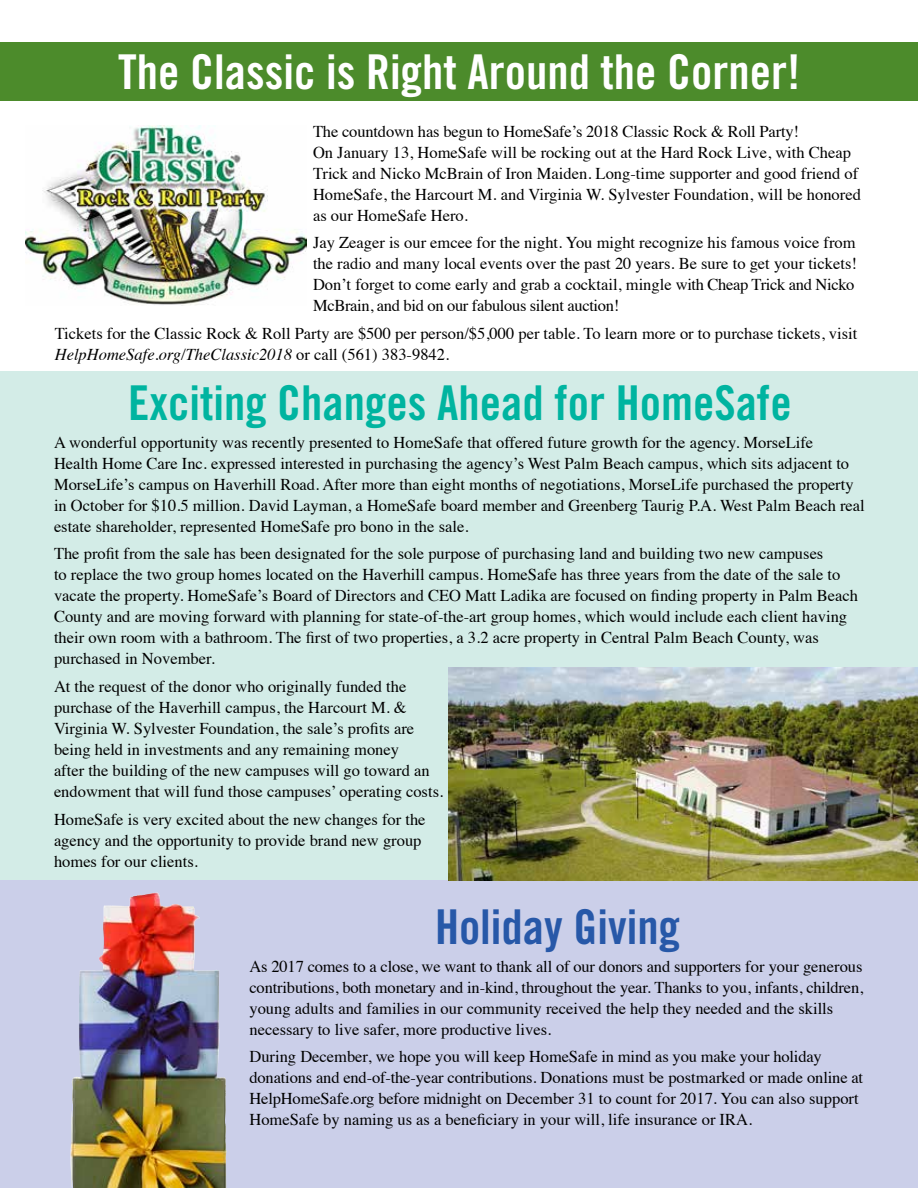
<style>
.page{position:relative;width:918px;height:1188px;background:#fff}
.page>*{position:absolute;margin:0;border:0;box-sizing:border-box;transform-origin:0 0}
.t1{font:48px "Trade Gothic Bold Cond Twenty";color:#fff}
.t2{font:48px "Trade Gothic Bold Cond Twenty";color:#00b4a0}
.t3{font:48px "Trade Gothic Bold Cond Twenty";color:#2758a8}
.t4{font:16.5px/21px "Times";color:#000}
.s1{font-style:italic}
</style>
<div class="page">
<div style="left:0;top:371px;width:918px;height:509px;background:#d3ece7"></div>
<div style="left:0;top:880px;width:918px;height:308px;background:#cbcfe9"></div>
<img style="left:26px;top:126px;width:280px;height:179px">
<div style="left:1px;top:42px;width:917px;height:59px;background:#4c8b2b"></div>
<img style="left:448px;top:668px;width:470px;height:212px">
<img style="left:70px;top:892px;width:157px;height:296px">
<h1 class="t1" style="left:118px;top:42px;width:684px">The Classic is Right Around the Corner!</h1>
<p class="t4" style="left:313px;top:119px;width:549px">The countdown has begun to HomeSafe’s 2018 Classic Rock &amp; Roll Party!<br>On January 13, HomeSafe will be rocking out at the Hard Rock Live, with Cheap Trick and Nicko McBrain of Iron Maiden. Long-time supporter and good friend of HomeSafe, the Harcourt M. and Virginia W. Sylvester Foundation, will be honored as our HomeSafe Hero.</p>
<p class="t4" style="left:313px;top:231px;width:545px">Jay Zeager is our emcee for the night. You might recognize his famous voice from the radio and many local events over the past 20 years. Be sure to get your tickets!<br>Don’t forget to come early and grab a cocktail, mingle with Cheap Trick and Nicko McBrain, and bid on our fabulous silent auction!</p>
<p class="t4" style="left:55px;top:322px;width:804px">Tickets for the Classic Rock &amp; Roll Party are $500 per person/$5,000 per table. To learn more or to purchase tickets, visit<br><span class="s1">HelpHomeSafe.org/TheClassic2018</span> or call (561) 383-9842.</p>
<h1 class="t2" style="left:128px;top:374px;width:665px">Exciting Changes Ahead for HomeSafe</h1>
<p class="t4" style="left:54px;top:430px;width:812px">A wonderful opportunity was recently presented to HomeSafe that offered future growth for the agency. MorseLife<br>Health Home Care Inc. expressed interested in purchasing the agency’s West Palm Beach campus, which sits adjacent to MorseLife’s campus on Haverhill Road. After more than eight months of negotiations, MorseLife purchased the property in October for $10.5 million. David Layman, a HomeSafe board member and Greenberg Taurig P.A. West Palm Beach real estate shareholder, represented HomeSafe pro bono in the sale.</p>
<p class="t4" style="left:54px;top:542px;width:806px">The profit from the sale has been designated for the sole purpose of purchasing land and building two new campuses<br>to replace the two group homes located on the Haverhill campus. HomeSafe has three years from the date of the sale to vacate the property. HomeSafe’s Board of Directors and CEO Matt Ladika are focused on finding property in Palm Beach County and are moving forward with planning for state-of-the-art group homes, which would include each client having their own room with a bathroom. The first of two properties, a 3.2 acre property in Central Palm Beach County, was purchased in November.</p>
<p class="t4" style="left:54px;top:675px;width:391px">At the request of the donor who originally funded the purchase of the Haverhill campus, the Harcourt M. &amp; Virginia W. Sylvester Foundation, the sale’s profits are being held in investments and any remaining money<br>after the building of the new campuses will go toward an endowment that will fund those campuses’ operating costs.</p>
<p class="t4" style="left:54px;top:808px;width:373px">HomeSafe is very excited about the new changes for the agency and the opportunity to provide brand new group homes for our clients.</p>
<h1 class="t3" style="left:435px;top:898px;width:247px">Holiday Giving</h1>
<p class="t4" style="left:249px;top:954px;width:615px">As 2017 comes to a close, we want to thank all of our donors and supporters for your generous contributions, both monetary and in-kind, throughout the year. Thanks to you, infants, children, young adults and families in our community received the help they needed and the skills necessary to live safer, more productive lives.</p>
<p class="t4" style="left:249px;top:1045px;width:615px">During December, we hope you will keep HomeSafe in mind as you make your holiday donations and end-of-the-year contributions. Donations must be postmarked or made online at HelpHomeSafe.org before midnight on December 31 to count for 2017. You can also support HomeSafe by naming us as a beneficiary in your will, life insurance or IRA.</p>
</div>
